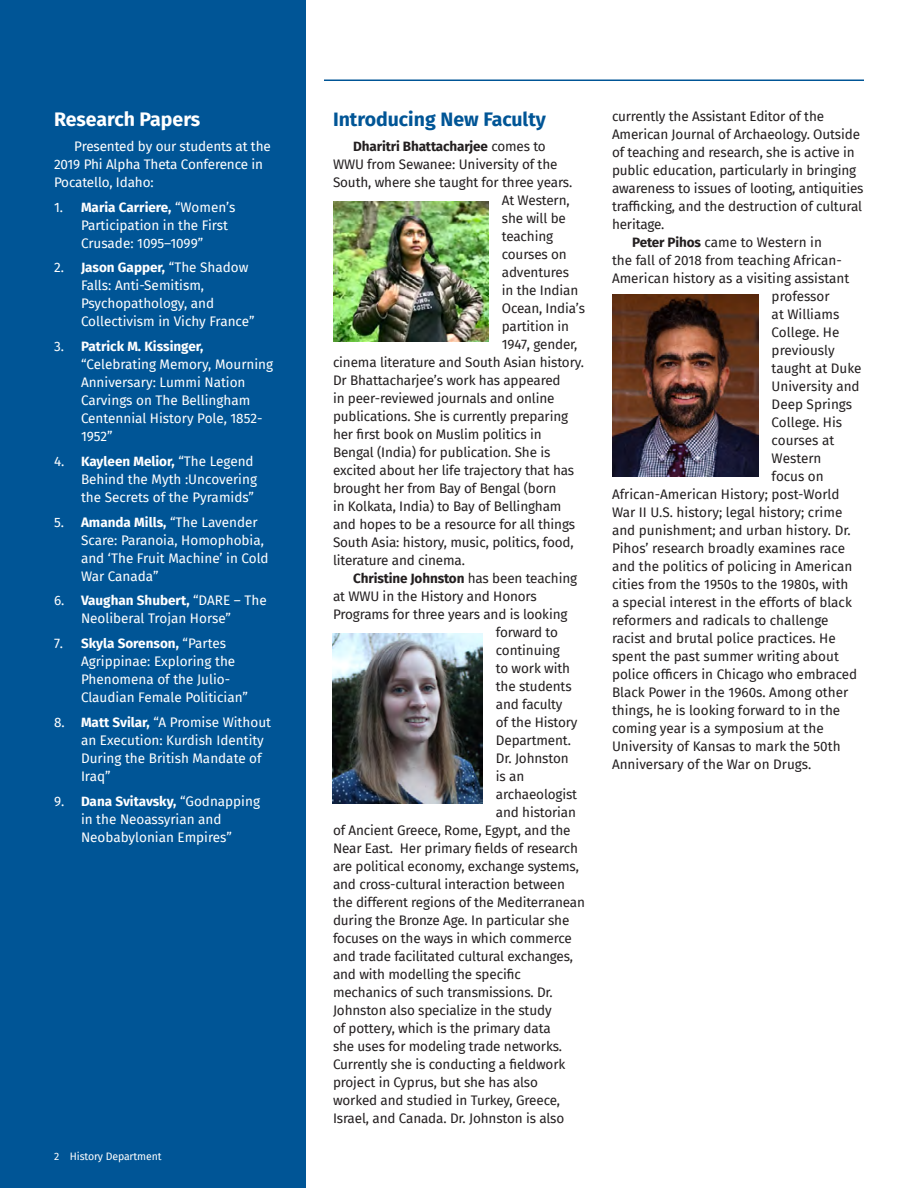
<style>
.page{position:relative;width:918px;height:1188px;background:#fff}
.page>*{position:absolute;margin:0;border:0;box-sizing:border-box;transform-origin:0 0}
.Topic_heading{font:700 19.5px "Fira Sans";color:#005596}
.Topic_heading-2{font:700 19.5px "Fira Sans";color:#fff}
.Body_copy{font:13.5px/18px "Fira Sans";letter-spacing:-.01em;color:#231f20}
.Body_copy-2{font:13.5px/18px "Fira Sans";color:#fff}
.Body_copy-3{font:700 13.5px "Fira Sans";letter-spacing:-.01em;color:#231f20}
.Body_copy-4{font:10.5px "Fira Sans";letter-spacing:-.01em;color:#fff}
.s1{font-weight:700}
.s2{font-weight:400}
</style>
<div class="page">
<div style="left:0;top:0;width:306px;height:1188px;background:#005596"></div>
<img style="left:333px;top:202px;width:155px;height:140px">
<img style="left:333px;top:633px;width:149px;height:171px">
<img style="left:612px;top:294px;width:146px;height:183px">
<hr style="left:324px;top:80px;width:540px;height:1px;background:#005596">
<p class="Topic_heading-2" style="left:54px;top:103px;width:148px">Research Papers</p>
<p class="Body_copy-2" style="left:54px;top:137px;width:218px;text-indent:20px">Presented by our students at the<br>2019 Phi Alpha Theta Conference in<br>Pocatello, Idaho:</p>
<p class="Body_copy-2" style="left:81px;top:198px;width:156px;text-indent:-27px">1. <span class="s1">Maria Carriere,</span> “Women’s<br>Participation in the First<br>Crusade: 1095–1099”</p>
<p class="Body_copy-2" style="left:81px;top:258px;width:175px;text-indent:-27px">2. <span class="s1">Jason Gapper,</span> “The Shadow<br>Falls: Anti-Semitism,<br>Psychopathology, and<br>Collectivism in Vichy France”</p>
<p class="Body_copy-2" style="left:81px;top:337px;width:194px;text-indent:-27px">3. <span class="s1">Patrick M. Kissinger, </span>“Celebrating Memory, Mourning<br>Anniversary: Lummi Nation<br>Carvings on The Bellingham<br>Centennial History Pole, 1852-<br>1952”</p>
<p class="Body_copy-2" style="left:81px;top:452px;width:178px;text-indent:-27px">4. <span class="s1">Kayleen Melior,</span> “The Legend<br>Behind the Myth :Uncovering the Secrets of the Pyramids”</p>
<p class="Body_copy-2" style="left:81px;top:513px;width:189px;text-indent:-27px">5. <span class="s1">Amanda Mills,</span> “The Lavender<br>Scare: Paranoia, Homophobia, and ‘The Fruit Machine’ in Cold<br>War Canada”</p>
<p class="Body_copy-2" style="left:81px;top:591px;width:187px;text-indent:-27px">6. <span class="s1">Vaughan Shubert,</span> “DARE – The<br>Neoliberal Trojan Horse”</p>
<p class="Body_copy-2" style="left:81px;top:634px;width:168px;text-indent:-27px">7. <span class="s1">Skyla Sorenson,</span> “Partes<br>Agrippinae: Exploring the<br>Phenomena of the Julio-<br>Claudian Female Politician”</p>
<p class="Body_copy-2" style="left:81px;top:713px;width:192px;text-indent:-27px">8. <span class="s1">Matt Svilar,</span> “A Promise Without an Execution: Kurdish Identity<br>During the British Mandate of<br>Iraq”</p>
<p class="Body_copy-2" style="left:81px;top:792px;width:181px;text-indent:-27px">9. <span class="s1">Dana Svitavsky,</span> “Godnapping in the Neoassyrian and<br>Neobabylonian Empires”</p>
<p class="Body_copy-4" style="left:54px;top:1148px;width:109px">2 History Department</p>
<p class="Topic_heading" style="left:333px;top:103px;width:214px">Introducing New Faculty</p>
<p class="Body_copy-3" style="left:353px;top:135px;width:194px">Dharitri Bhattacharjee <span class="s2">comes to</span></p>
<p class="Body_copy" style="left:333px;top:155px;width:226px">WWU from Sewanee: University of the</p>
<p class="Body_copy" style="left:333px;top:173px;width:241px">South, where she taught for three years.</p>
<p class="Body_copy" style="left:502px;top:191px;width:69px">At Western,</p>
<p class="Body_copy" style="left:502px;top:209px;width:66px">she will be</p>
<p class="Body_copy" style="left:502px;top:227px;width:53px">teaching</p>
<p class="Body_copy" style="left:502px;top:245px;width:67px">courses on</p>
<p class="Body_copy" style="left:502px;top:263px;width:69px">adventures</p>
<p class="Body_copy" style="left:502px;top:281px;width:78px">in the Indian</p>
<p class="Body_copy" style="left:502px;top:299px;width:85px">Ocean, India’s</p>
<p class="Body_copy" style="left:502px;top:317px;width:69px">partition in</p>
<p class="Body_copy" style="left:502px;top:335px;width:77px">1947, gender,</p>
<p class="Body_copy" style="left:333px;top:353px;width:253px">cinema literature and South Asian history.</p>
<p class="Body_copy" style="left:333px;top:371px;width:229px">Dr Bhattacharjee’s work has appeared</p>
<p class="Body_copy" style="left:333px;top:389px;width:223px">in peer-reviewed journals and online</p>
<p class="Body_copy" style="left:333px;top:407px;width:237px">publications. She is currently preparing</p>
<p class="Body_copy" style="left:333px;top:425px;width:210px">her first book on Muslim politics in</p>
<p class="Body_copy" style="left:333px;top:443px;width:219px">Bengal (India) for publication. She is</p>
<p class="Body_copy" style="left:333px;top:461px;width:243px">excited about her life trajectory that has</p>
<p class="Body_copy" style="left:333px;top:479px;width:225px">brought her from Bay of Bengal (born</p>
<p class="Body_copy" style="left:333px;top:497px;width:230px">in Kolkata, India) to Bay of Bellingham</p>
<p class="Body_copy" style="left:333px;top:515px;width:244px">and hopes to be a resource for all things</p>
<p class="Body_copy" style="left:333px;top:533px;width:242px">South Asia: history, music, politics, food,</p>
<p class="Body_copy" style="left:333px;top:551px;width:134px">literature and cinema.</p>
<p class="Body_copy-3" style="left:353px;top:567px;width:225px">Christine Johnston <span class="s2">has been teaching</span></p>
<p class="Body_copy" style="left:333px;top:587px;width:205px">at WWU in the History and Honors</p>
<p class="Body_copy" style="left:333px;top:605px;width:236px">Programs for three years and is looking</p>
<p class="Body_copy" style="left:496px;top:623px;width:64px">forward to</p>
<p class="Body_copy" style="left:496px;top:641px;width:65px">continuing</p>
<p class="Body_copy" style="left:496px;top:659px;width:76px">to work with</p>
<p class="Body_copy" style="left:496px;top:677px;width:77px">the students</p>
<p class="Body_copy" style="left:496px;top:695px;width:68px">and faculty</p>
<p class="Body_copy" style="left:496px;top:713px;width:83px">of the History</p>
<p class="Body_copy" style="left:496px;top:731px;width:77px">Department.</p>
<p class="Body_copy" style="left:496px;top:749px;width:74px">Dr. Johnston</p>
<p class="Body_copy" style="left:496px;top:767px;width:30px">is an</p>
<p class="Body_copy" style="left:496px;top:785px;width:83px">archaeologist</p>
<p class="Body_copy" style="left:496px;top:803px;width:82px">and historian</p>
<p class="Body_copy" style="left:333px;top:821px;width:239px">of Ancient Greece, Rome, Egypt, and the</p>
<p class="Body_copy" style="left:333px;top:839px;width:246px">Near East. Her primary fields of research</p>
<p class="Body_copy" style="left:333px;top:857px;width:247px">are political economy, exchange systems,</p>
<p class="Body_copy" style="left:333px;top:875px;width:234px">and cross-cultural interaction between</p>
<p class="Body_copy" style="left:333px;top:893px;width:254px">the different regions of the Mediterranean</p>
<p class="Body_copy" style="left:333px;top:911px;width:238px">during the Bronze Age. In particular she</p>
<p class="Body_copy" style="left:333px;top:929px;width:240px">focuses on the ways in which commerce</p>
<p class="Body_copy" style="left:333px;top:947px;width:242px">and trade facilitated cultural exchanges,</p>
<p class="Body_copy" style="left:333px;top:965px;width:189px">and with modelling the specific</p>
<p class="Body_copy" style="left:333px;top:983px;width:221px">mechanics of such transmissions. Dr.</p>
<p class="Body_copy" style="left:333px;top:1001px;width:220px">Johnston also specialize in the study</p>
<p class="Body_copy" style="left:333px;top:1019px;width:219px">of pottery, which is the primary data</p>
<p class="Body_copy" style="left:333px;top:1037px;width:231px">she uses for modeling trade networks.</p>
<p class="Body_copy" style="left:333px;top:1055px;width:234px">Currently she is conducting a fieldwork</p>
<p class="Body_copy" style="left:333px;top:1073px;width:207px">project in Cyprus, but she has also</p>
<p class="Body_copy" style="left:333px;top:1091px;width:229px">worked and studied in Turkey, Greece,</p>
<p class="Body_copy" style="left:333px;top:1109px;width:233px">Israel, and Canada. Dr. Johnston is also</p>
<p class="Body_copy" style="left:612px;top:107px;width:253px">currently the Assistant Editor of the American Journal of Archaeology. Outside of teaching and research, she is active in public education, particularly in bringing awareness to issues of looting, antiquities trafficking, and the destruction of cultural heritage.</p>
<p class="Body_copy" style="left:632px;top:233px;width:191px"><span class="s1">Peter Pihos</span> came to Western in</p>
<p class="Body_copy" style="left:612px;top:251px;width:231px">the fall of 2018 from teaching African-</p>
<p class="Body_copy" style="left:612px;top:269px;width:239px">American history as a visiting assistant</p>
<p class="Body_copy" style="left:772px;top:287px;width:60px">professor</p>
<p class="Body_copy" style="left:772px;top:305px;width:69px">at Williams</p>
<p class="Body_copy" style="left:772px;top:323px;width:69px">College. He</p>
<p class="Body_copy" style="left:772px;top:341px;width:65px">previously</p>
<p class="Body_copy" style="left:772px;top:359px;width:91px">taught at Duke</p>
<p class="Body_copy" style="left:772px;top:377px;width:90px">University and</p>
<p class="Body_copy" style="left:772px;top:395px;width:82px">Deep Springs</p>
<p class="Body_copy" style="left:772px;top:413px;width:72px">College. His</p>
<p class="Body_copy" style="left:772px;top:431px;width:64px">courses at</p>
<p class="Body_copy" style="left:772px;top:449px;width:51px">Western</p>
<p class="Body_copy" style="left:772px;top:467px;width:54px">focus on</p>
<p class="Body_copy" style="left:612px;top:485px;width:229px">African-American History; post-World</p>
<p class="Body_copy" style="left:612px;top:503px;width:232px">War II U.S. history; legal history; crime</p>
<p class="Body_copy" style="left:612px;top:521px;width:240px">and punishment; and urban history. Dr.</p>
<p class="Body_copy" style="left:612px;top:539px;width:235px">Pihos’ research broadly examines race</p>
<p class="Body_copy" style="left:612px;top:557px;width:242px">and the politics of policing in American</p>
<p class="Body_copy" style="left:612px;top:575px;width:238px">cities from the 1950s to the 1980s, with</p>
<p class="Body_copy" style="left:612px;top:593px;width:242px">a special interest in the efforts of black</p>
<p class="Body_copy" style="left:612px;top:611px;width:218px">reformers and radicals to challenge</p>
<p class="Body_copy" style="left:612px;top:629px;width:225px">racist and brutal police practices. He</p>
<p class="Body_copy" style="left:612px;top:647px;width:228px">spent the past summer writing about</p>
<p class="Body_copy" style="left:612px;top:665px;width:247px">police officers in Chicago who embraced</p>
<p class="Body_copy" style="left:612px;top:683px;width:238px">Black Power in the 1960s. Among other</p>
<p class="Body_copy" style="left:612px;top:701px;width:230px">things, he is looking forward to in the</p>
<p class="Body_copy" style="left:612px;top:719px;width:213px">coming year is a symposium at the</p>
<p class="Body_copy" style="left:612px;top:737px;width:230px">University of Kansas to mark the 50th</p>
<p class="Body_copy" style="left:612px;top:755px;width:201px">Anniversary of the War on Drugs.</p>
</div>
